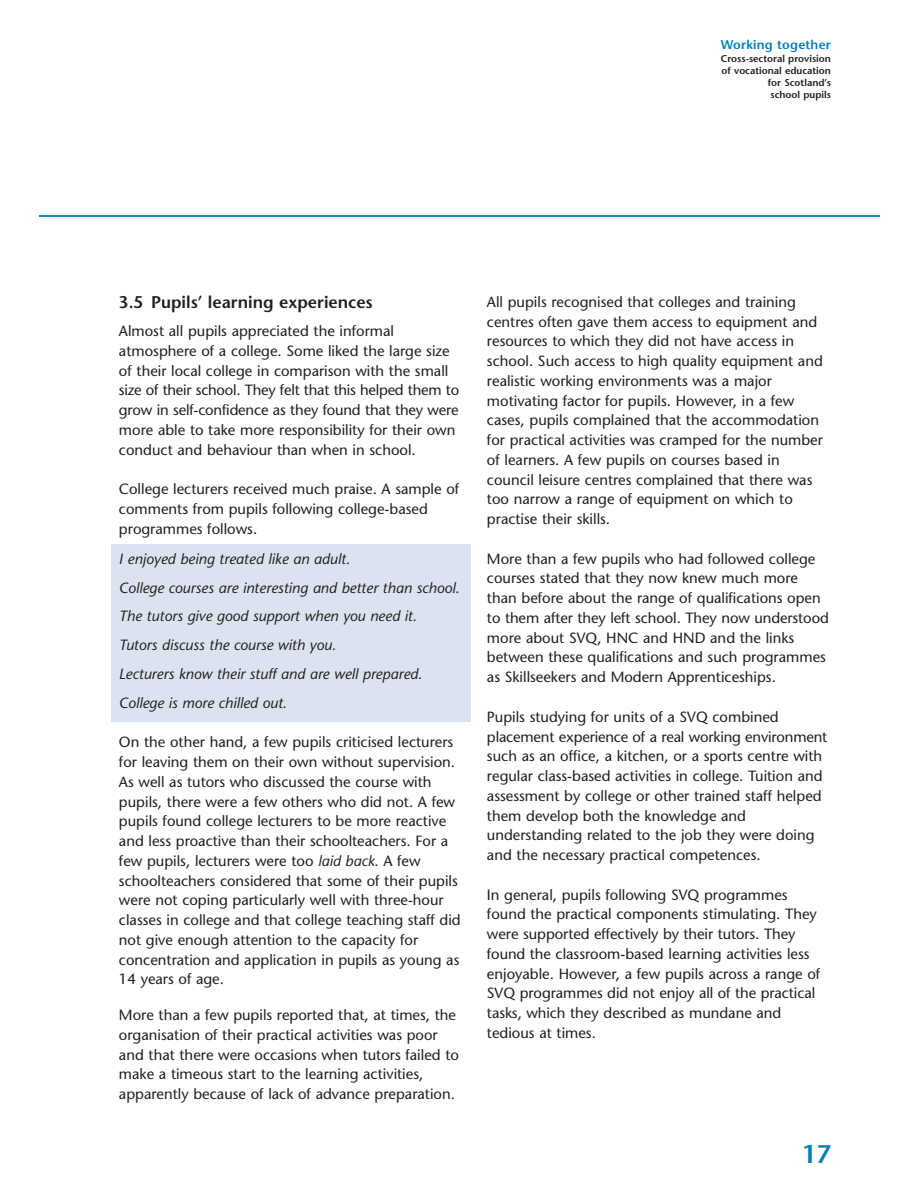
<style>
.page{position:relative;width:918px;height:1188px;background:#fff}
.page>*{position:absolute;margin:0;border:0;box-sizing:border-box;transform-origin:0 0}
.t1{font:600 25.35px "Stone Sans";color:#007fb9}
.t2{font:600 16.95px "Stone Sans";color:#231f20}
.t3{font:14.85px/19.8px "Stone Sans";color:#231f20}
.t4{font:italic 14.85px/28.8px "Stone Sans";color:#231f20}
.t5{font:600 12.75px "Stone Sans";letter-spacing:.015em;color:#007fb9}
.t6{font:600 9.9px/11.9px "Stone Sans";color:#231f20;text-align:right}
.s1{font-style:italic}
</style>
<div class="page">
<div style="left:111px;top:545px;width:360px;height:177px;background:#dbe3f0"></div>
<hr style="left:39px;top:215px;width:840px;height:2px;background:#007fb9">
<p class="t5" style="left:721px;top:40px;width:112px">Working together</p>
<p class="t6" style="left:721px;top:54px;width:112px">Cross-sectoral provision of vocational education for Scotland’s<br>school pupils</p>
<p class="t2" style="left:119px;top:296px;width:255px">3.5 Pupils’ learning experiences</p>
<p class="t3" style="left:119px;top:323px;width:342px">Almost all pupils appreciated the informal atmosphere of a college. Some liked the large size of their local college in comparison with the small size of their school. They felt that this helped them to grow in self-confidence as they found that they were more able to take more responsibility for their own conduct and behaviour than when in school.</p>
<p class="t3" style="left:119px;top:481px;width:342px">College lecturers received much praise. A sample of comments from pupils following college-based programmes follows.</p>
<p class="t4" style="left:119px;top:546px;width:342px">I enjoyed being treated like an adult.<br>College courses are interesting and better than school.<br>The tutors give good support when you need it.<br>Tutors discuss the course with you.<br>Lecturers know their stuff and are well prepared.<br>College is more chilled out.</p>
<p class="t3" style="left:119px;top:734px;width:343px">On the other hand, a few pupils criticised lecturers for leaving them on their own without supervision.<br>As well as tutors who discussed the course with pupils, there were a few others who did not. A few pupils found college lecturers to be more reactive and less proactive than their schoolteachers. For a few pupils, lecturers were too <span class="s1">laid back</span>. A few schoolteachers considered that some of their pupils were not coping particularly well with three-hour classes in college and that college teaching staff did not give enough attention to the capacity for concentration and application in pupils as young as 14 years of age.</p>
<p class="t3" style="left:119px;top:1007px;width:341px">More than a few pupils reported that, at times, the organisation of their practical activities was poor and that there were occasions when tutors failed to make a timeous start to the learning activities, apparently because of lack of advance preparation.</p>
<p class="t3" style="left:487px;top:293px;width:337px">All pupils recognised that colleges and training centres often gave them access to equipment and resources to which they did not have access in school. Such access to high quality equipment and realistic working environments was a major motivating factor for pupils. However, in a few cases, pupils complained that the accommodation for practical activities was cramped for the number of learners. A few pupils on courses based in council leisure centres complained that there was too narrow a range of equipment on which to practise their skills.</p>
<p class="t3" style="left:487px;top:550px;width:343px">More than a few pupils who had followed college courses stated that they now knew much more than before about the range of qualifications open to them after they left school. They now understood more about SVQ, HNC and HND and the links between these qualifications and such programmes as Skillseekers and Modern Apprenticeships.</p>
<p class="t3" style="left:487px;top:708px;width:342px">Pupils studying for units of a SVQ combined placement experience of a real working environment such as an office, a kitchen, or a sports centre with regular class-based activities in college. Tuition and assessment by college or other trained staff helped them develop both the knowledge and understanding related to the job they were doing and the necessary practical competences.</p>
<p class="t3" style="left:487px;top:886px;width:335px">In general, pupils following SVQ programmes found the practical components stimulating. They were supported effectively by their tutors. They found the classroom-based learning activities less enjoyable. However, a few pupils across a range of SVQ programmes did not enjoy all of the practical tasks, which they described as mundane and tedious at times.</p>
<h1 class="t1" style="left:802px;top:1144px;width:31px">17</h1>
</div>
